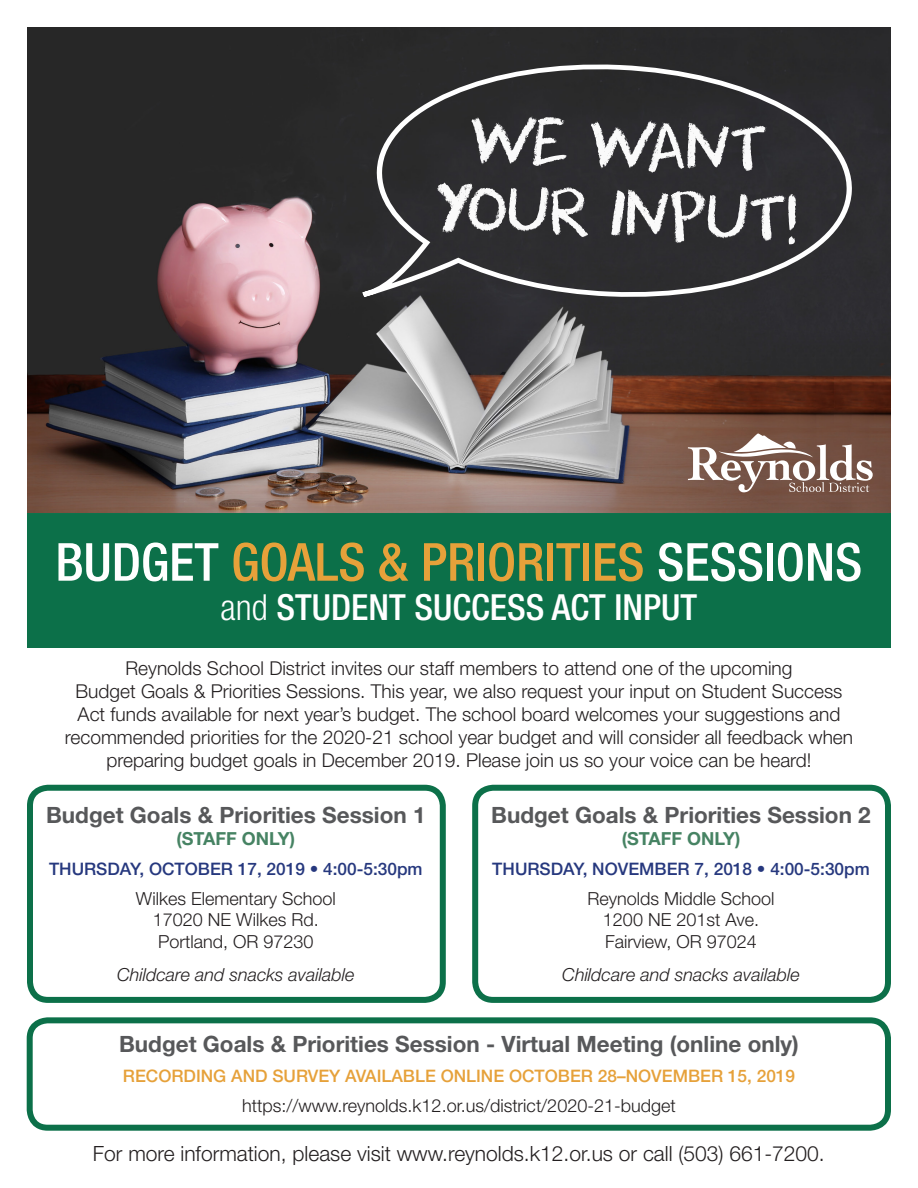
<style>
.page{position:relative;width:918px;height:1188px;background:#fff}
.page>*{position:absolute;margin:0;border:0;box-sizing:border-box;transform-origin:0 0}
.t1{font:63px/69px "DK Cool Crayon";color:#fff;text-align:center}
.t2{font:500 condensed 52.5px "Helvetica Neue LT Std";color:#e6a13a}
.t3{font:500 condensed 36px "Helvetica Neue LT Std";color:#fff}
.t4{font:700 22.5px "Helvetica Neue LT Std";color:#57585a}
.t5{font:300 21px "Helvetica Neue LT Std";color:#231f20}
.t6{font:300 19.2px/23px "Helvetica Neue LT Std";color:#231f20;text-align:center}
.t7{font:300 18px "Helvetica Neue LT Std";color:#231f20}
.t8{font:italic 300 18px "Helvetica Neue LT Std";color:#231f20}
.t9{font:700 18px "Helvetica Neue LT Std";color:#468363}
.t10{font:500 17.25px "Helvetica Neue LT Std";color:#26387e}
.t11{font:500 17.25px "Helvetica Neue LT Std";color:#e6a13a}
.s1{color:#fff}
.s2{font-weight:300}
</style>
<div class="page">
<div style="left:27px;top:512px;width:864px;height:136px;background:#0c7049;border:2px solid #0c7049"></div>
<img style="left:27px;top:27px;width:864px;height:485px">
<svg style="left:688px;top:434px;width:185px;height:58px"></svg>
<div style="left:27px;top:785px;width:419px;height:218px;border:6px solid #0c7049;border-radius:18px"></div>
<div style="left:472px;top:785px;width:419px;height:218px;border:6px solid #0c7049;border-radius:18px"></div>
<div style="left:27px;top:1017px;width:864px;height:114px;border:6px solid #0c7049;border-radius:18px"></div>
<div style="left:353px;top:53px;width:505px;height:266px;background:#2d2c2f"></div>
<h1 class="t1" style="left:438px;top:106px;width:365px;rotate:2deg">WE WANT<br>YOUR INPUT!</h1>
<p class="t2" style="left:55px;top:531px;width:808px"><span class="s1">BUDGET</span> GOALS &amp; PRIORITIES <span class="s1">SESSIONS</span></p>
<p class="t3" style="left:221px;top:586px;width:478px"><span class="s2">and</span> STUDENT SUCCESS ACT INPUT</p>
<p class="t6" style="left:126px;top:656px;width:669px">Reynolds School District invites our staff members to attend one of the upcoming</p>
<p class="t6" style="left:65px;top:679px;width:790px">Budget Goals &amp; Priorities Sessions. This year, we also request your input on Student Success Act funds available for next year’s budget. The school board welcomes your suggestions and recommended priorities for the 2020-21 school year budget and will consider all feedback when preparing budget goals in December 2019. Please join us so your voice can be heard!</p>
<p class="t4" style="left:46px;top:801px;width:381px">Budget Goals &amp; Priorities Session 1</p>
<p class="t9" style="left:176px;top:827px;width:120px">(STAFF ONLY)</p>
<p class="t10" style="left:49px;top:858px;width:375px">THURSDAY, OCTOBER 17, 2019 • 4:00-5:30pm</p>
<p class="t7" style="left:136px;top:887px;width:202px">Wilkes Elementary School</p>
<p class="t7" style="left:153px;top:909px;width:168px">17020 NE Wilkes Rd.</p>
<p class="t7" style="left:158px;top:930px;width:157px">Portland, OR 97230</p>
<p class="t8" style="left:117px;top:964px;width:239px">Childcare and snacks available</p>
<p class="t4" style="left:491px;top:801px;width:381px">Budget Goals &amp; Priorities Session 2</p>
<p class="t9" style="left:622px;top:827px;width:120px">(STAFF ONLY)</p>
<p class="t10" style="left:492px;top:858px;width:379px">THURSDAY, NOVEMBER 7, 2018 • 4:00-5:30pm</p>
<p class="t7" style="left:588px;top:887px;width:189px">Reynolds Middle School</p>
<p class="t7" style="left:603px;top:909px;width:158px">1200 NE 201st Ave.</p>
<p class="t7" style="left:605px;top:930px;width:153px">Fairview, OR 97024</p>
<p class="t8" style="left:562px;top:964px;width:239px">Childcare and snacks available</p>
<p class="t4" style="left:119px;top:1030px;width:681px">Budget Goals &amp; Priorities Session - Virtual Meeting (online only)</p>
<p class="t11" style="left:123px;top:1066px;width:674px">RECORDING AND SURVEY AVAILABLE ONLINE OCTOBER 28–NOVEMBER 15, 2019</p>
<p class="t7" style="left:242px;top:1095px;width:435px">https://www.reynolds.k12.or.us/district/2020-21-budget</p>
<p class="t5" style="left:93px;top:1141px;width:733px">For more information, please visit www.reynolds.k12.or.us or call (503) 661-7200.</p>
</div>
